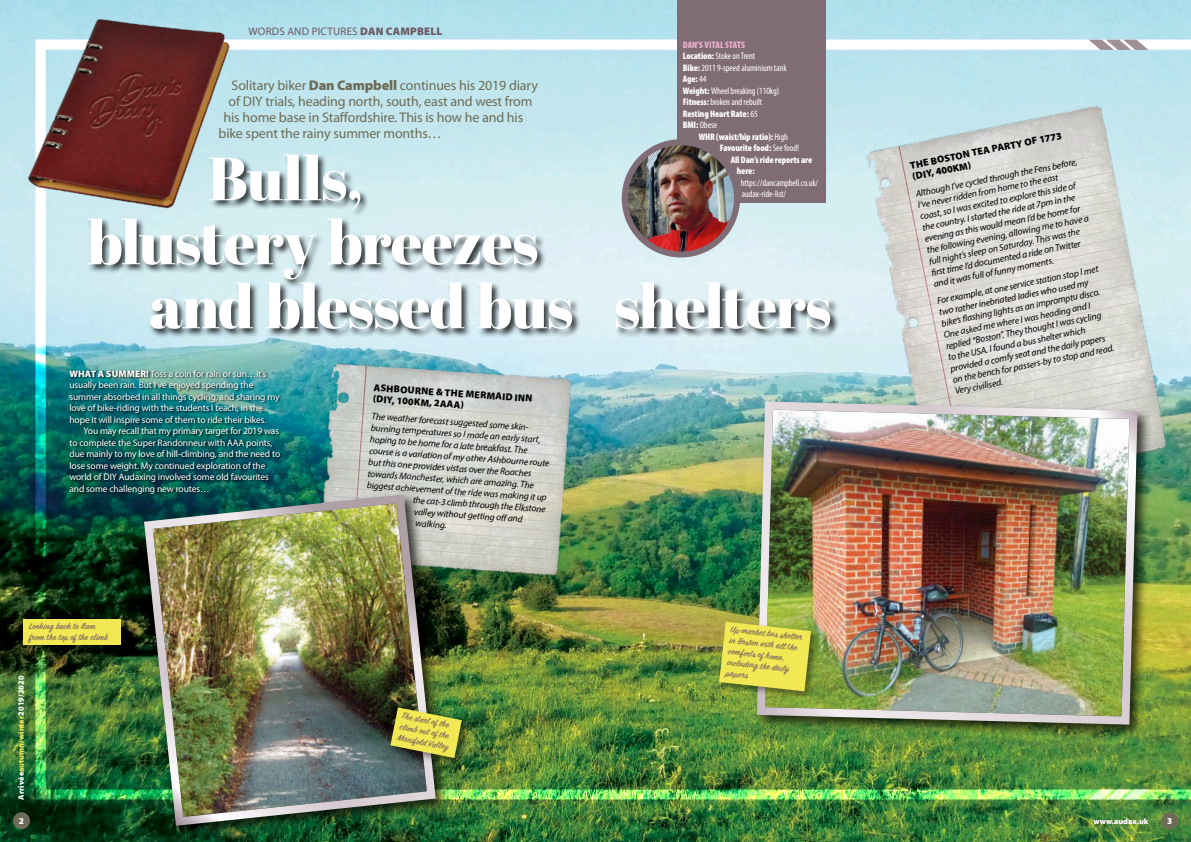
<style>
.page{position:relative;width:1191px;height:842px;background:#fff}
.page>*{position:absolute;margin:0;border:0;box-sizing:border-box;transform-origin:0 0}
.t1{font:61px/64px "Abril Fatface";letter-spacing:-.02em;color:#fff}
.t2{font:14px "Myriad Pro";letter-spacing:-.01em;color:#6e6c56}
.t3{font:11px "Myriad Pro";letter-spacing:.02em;color:#6c5861}
.t4{font:10px/11px "Sign Painter House Script";letter-spacing:.025em;color:#6c5861}
.t5{font:900 10px/11.5px "Myriad Pro";color:#000}
.t6{font:italic 9.5px/11.5px "Myriad Pro";color:#000}
.t7{font:9.5px/11.5px "Myriad Pro";letter-spacing:-.01em;color:#fff}
.t8{font:condensed 9.5px/11.5px "Myriad Pro";letter-spacing:-.01em;color:#fff}
.t9{font:900 condensed 9.5px "Myriad Pro";letter-spacing:-.01em;color:#fff}
.t10{font:900 9px "Myriad Pro";color:#fff}
.t11{font:900 8px "Myriad Pro";letter-spacing:.01em;color:#fff}
.s1{font-weight:900}
.s2{font-weight:900;color:#ecb1ca}
.s3{font-weight:400}
.s4{color:#f1e854}
</style>
<div class="page">
<img style="left:0;top:0;width:1191px;height:842px">
<img style="left:35px;top:40px;width:1156px;height:759px">
<div style="left:13px;top:812px;width:17px;height:17px;background:#6e6c56;border-radius:50%"></div>
<div style="left:1161px;top:812px;width:17px;height:17px;background:#6e6c56;border-radius:50%"></div>
<svg style="left:1088px;top:789px;width:60px;height:10px"></svg>
<div style="left:677px;top:0;width:148px;height:202px;background:#806c75"></div>
<svg style="left:1088px;top:40px;width:60px;height:10px"></svg>
<img style="left:10px;top:0;width:228px;height:227px">
<div style="left:86px;top:153px;width:753px;height:185px;background:#000;opacity:.75"></div>
<img style="left:625px;top:142px;width:112px;height:112px;border-radius:56px">
<div style="left:622px;top:139px;width:118px;height:118px;border:6px solid #806c75;border-radius:50%"></div>
<img style="left:450px;top:543px;width:120px;height:38px">
<img style="left:310px;top:351px;width:272px;height:192px">
<div style="left:141px;top:492px;width:309px;height:349px;background:#000;opacity:.75"></div>
<img style="left:140px;top:490px;width:300px;height:340px">
<img style="left:853px;top:93px;width:327px;height:413px">
<div style="left:753px;top:398px;width:399px;height:342px;background:#000;opacity:.75"></div>
<img style="left:752px;top:397px;width:389px;height:332px">
<img style="left:69px;top:369px;width:214px;height:127px">
<div style="left:717px;top:620px;width:104px;height:81px;background:#000;opacity:.44"></div>
<svg style="left:719px;top:622px;width:92px;height:69px"></svg>
<div style="left:389px;top:706px;width:82px;height:62px;background:#000;opacity:.44"></div>
<img style="left:390px;top:707px;width:72px;height:51px">
<div style="left:22px;top:617px;width:109px;height:37px;background:#000;opacity:.44"></div>
<div style="left:24px;top:619px;width:97px;height:25px;background:#f1e854"></div>
<p class="t3" style="left:248px;top:25px;width:196px">WORDS AND PICTURES <span class="s1">DAN CAMPBELL</span></p>
<p class="t8" style="left:683px;top:39px;width:105px"><span class="s2">DAN’S VITAL STATS<br></span><span class="s1">Location:</span> Stoke on Trent<br><span class="s1">Bike:</span> 2011 9-speed aluminium tank<br><span class="s1">Age:</span> 44<br><span class="s1">Weight:</span> Wheel breaking (110kg)<br><span class="s1">Fitness:</span> broken and rebuilt<br><span class="s1">Resting Heart Rate:</span> 65<br><span class="s1">BMI:</span> Obese</p>
<p class="t9" style="left:699px;top:131px;width:91px">WHR (waist/hip ratio): <span class="s3">High</span></p>
<p class="t9" style="left:720px;top:143px;width:81px">Favourite food: <span class="s3">See food!</span></p>
<p class="t9" style="left:731px;top:154px;width:83px">All Dan’s ride reports are</p>
<p class="t9" style="left:737px;top:166px;width:19px">here:</p>
<p class="t8" style="left:741px;top:177px;width:79px">https://dancampbell.co.uk/</p>
<h2 class="t2" style="left:231px;top:77px;width:308px">Solitary biker <span class="s1">Dan Campbell</span> continues his 2019 diary</h2>
<h2 class="t2" style="left:228px;top:93px;width:305px">of DIY trials, heading north, south, east and west from</h2>
<h2 class="t2" style="left:223px;top:109px;width:301px">his home base in Staffordshire. This is how he and his</h2>
<h2 class="t2" style="left:218px;top:125px;width:224px">bike spent the rainy summer months…</h2>
<h1 class="t1" style="left:208px;top:145px;width:157px">Bulls,</h1>
<p class="t8" style="left:742px;top:188px;width:46px">audax-ride-list/</p>
<h1 class="t1" style="left:149px;top:209px;width:684px;text-indent:-62px">blustery breezes<br>and blessed bus shelters</h1>
<p class="t7" style="left:69px;top:367px;width:212px"><span class="s1">WHAT A SUMMER!</span> Toss a coin for rain or sun…it’s usually been rain. But I’ve enjoyed spending the summer absorbed in all things cycling, and sharing my love of bike-riding with the students I teach, in the hope it will inspire some of them to ride their bikes.</p>
<p class="t7" style="left:69px;top:425px;width:212px;text-indent:14px">You may recall that my primary target for 2019 was to complete the Super Randonneur with AAA points, due mainly to my love of hill-climbing, and the need to lose some weight. My continued exploration of the world of DIY Audaxing involved some old favourites and some challenging new routes…</p>
<p class="t4" style="left:29px;top:621px;width:80px">Looking back to Ilam from the top of the climb</p>
<p class="t11" style="left:17px;top:799px;width:125px;rotate:-90deg">Arrivée<span class="s4">autumn/winter</span>2019/2020</p>
<p class="t5" style="left:374px;top:382px;width:160px;rotate:4deg">ASHBOURNE &amp; THE MERMAID INN (DIY, 100KM, 2AAA)</p>
<p class="t6" style="left:372px;top:410px;width:161px;rotate:4deg">The weather forecast suggested some skin-</p>
<p class="t6" style="left:371px;top:422px;width:172px;rotate:4deg">burning temperatures so I made an early start,</p>
<p class="t6" style="left:370px;top:433px;width:159px;rotate:4deg">hoping to be home for a late breakfast. The</p>
<p class="t6" style="left:370px;top:445px;width:182px;rotate:4deg">course is a variation of my other Ashbourne route</p>
<p class="t6" style="left:369px;top:456px;width:165px;rotate:4deg">but this one provides vistas over the Roaches</p>
<p class="t6" style="left:368px;top:468px;width:168px;rotate:4deg">towards Manchester, which are amazing. The</p>
<p class="t6" style="left:367px;top:479px;width:182px;rotate:4deg">biggest achievement of the ride was making it up</p>
<p class="t6" style="left:413px;top:494px;width:135px;rotate:4deg">the cat-3 climb through the Elkstone</p>
<p class="t6" style="left:414px;top:505px;width:110px;rotate:4deg">valley without getting off and</p>
<p class="t6" style="left:416px;top:517px;width:33px;rotate:4deg">walking.</p>
<p class="t4" style="left:403px;top:711px;width:53px;rotate:11deg">The star t of the climb ou t of the<br>Manifol d Valley</p>
<p class="t4" style="left:731px;top:625px;width:71px;rotate:6deg">Up-mar ket bus shelter in Boston with all the com for ts of hom e, including the daily paper s</p>
<p class="t5" style="left:909px;top:159px;width:156px;rotate:-11deg">THE BOSTON TEA PARTY OF 1773 (DIY, 400KM)</p>
<p class="t6" style="left:914px;top:188px;width:167px;rotate:-11deg">Although I’ve cycled through the Fens before, I’ve never ridden from home to the east coast, so I was excited to explore this side of the country. I started the ride at 7pm in the evening as this would mean I’d be home for the following evening, allowing me to have a full night’s sleep on Saturday. This was the<br>fi rst time I’d documented a ride on Twitter and it was full of funny moments.</p>
<p class="t6" style="left:936px;top:295px;width:166px;rotate:-11deg">For example, at one service station stop I met two rather inebriated ladies who used my bike’s fl ashing lights as an impromptu disco.<br>One asked me where I was heading and I replied “Boston”. They thought I was cycling to the USA. I found a bus shelter which provided a comfy seat and the daily papers on the bench for passers-by to stop and read.<br>Very civilised.</p>
<p class="t10" style="left:19px;top:815px;width:7px">2</p>
<p class="t10" style="left:1167px;top:815px;width:7px">3</p>
<p class="t11" style="left:1093px;top:816px;width:57px">www.audax.uk</p>
</div>
